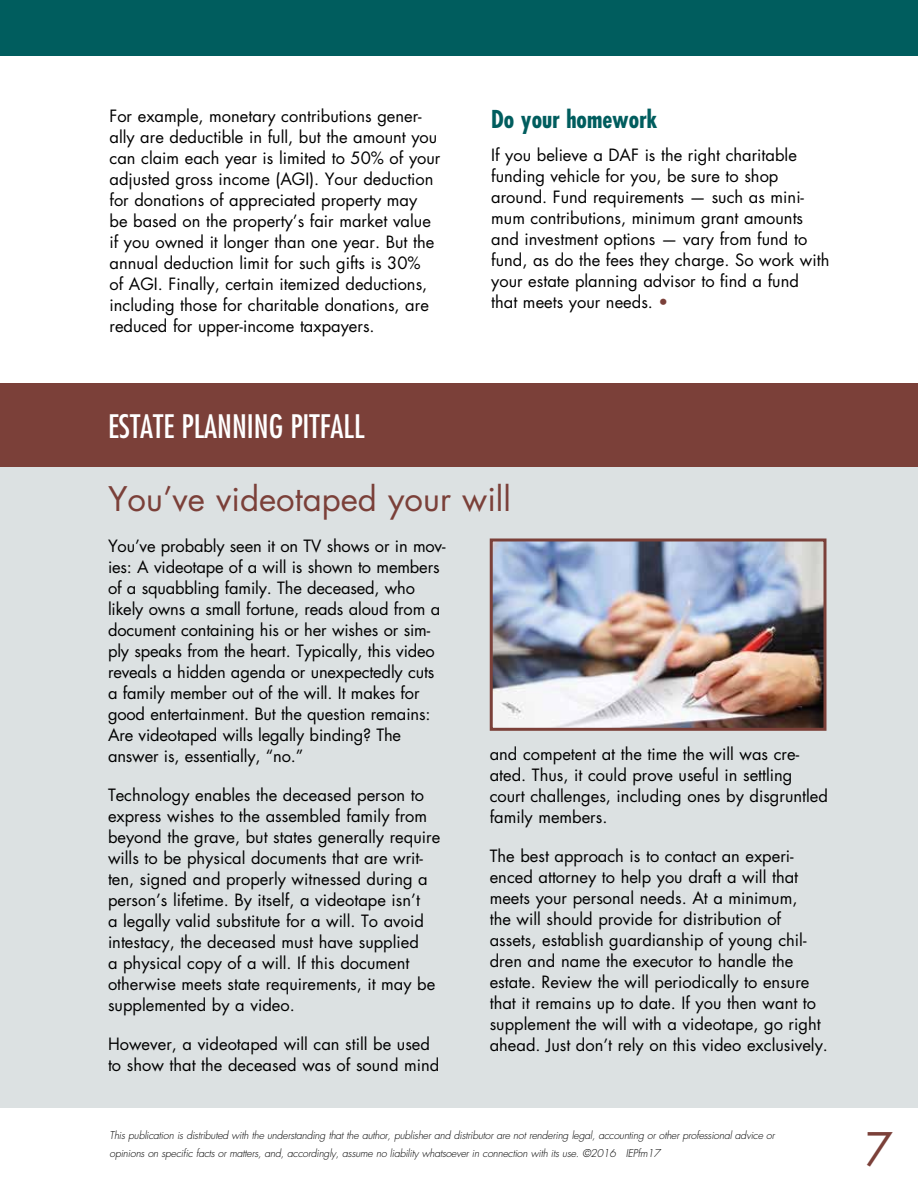
<style>
.page{position:relative;width:918px;height:1188px;background:#fff}
.page>*{position:absolute;margin:0;border:0;box-sizing:border-box;transform-origin:0 0}
.t1{font:45px "Futura Std";color:#7b4039}
.t2{font:33px "Futura Std";color:#7b4039}
.t3{font:condensed 31.5px "Futura Std";color:#fff}
.t4{font:700 condensed 24px "Futura Std";color:#005d5e}
.t5{font:16.5px/21px "Futura Std";color:#000}
.t6{font:italic 300 10.5px/18px "Futura Std";letter-spacing:-.02em;color:#000}
.s1{color:#7b4039}
</style>
<div class="page">
<div style="left:0;top:394px;width:918px;height:714px;background:#dce1e2"></div>
<div style="left:0;top:383px;width:918px;height:84px;background:#7b4039"></div>
<div style="left:0;top:0;width:918px;height:55px;background:#005d5e"></div>
<img style="left:494px;top:542px;width:328px;height:185px">
<div style="left:490px;top:538px;width:336px;height:193px;border:3px solid #7b4039"></div>
<p class="t5" style="left:110px;top:105px;width:333px">For example, monetary contributions gener&shy;ally are deductible in full, but the amount you can claim each year is limited to 50% of your adjusted gross income (AGI). Your deduction for donations of appreciated property may<br>be based on the property’s fair market value if you owned it longer than one year. But the annual deduction limit for such gifts is 30%<br>of AGI. Finally, certain itemized deductions, including those for charitable donations, are reduced for upper-income taxpayers.</p>
<h3 class="t4" style="left:491px;top:104px;width:168px">Do your homework</h3>
<p class="t5" style="left:491px;top:144px;width:340px">If you believe a DAF is the right charitable funding vehicle for you, be sure to shop around. Fund requirements — such as mini&shy;mum contributions, minimum grant amounts and investment options — vary from fund to fund, as do the fees they charge. So work with your estate planning advisor to find a fund<br>that meets your needs. <span class="s1">•</span></p>
<h3 class="t3" style="left:108px;top:407px;width:258px">ESTATE PLANNING PITFALL</h3>
<h2 class="t2" style="left:108px;top:478px;width:404px">You’ve videotaped your will</h2>
<p class="t5" style="left:108px;top:536px;width:339px">You’ve probably seen it on TV shows or in mov&shy;ies: A videotape of a will is shown to members of a squabbling family. The deceased, who likely owns a small fortune, reads aloud from a document containing his or her wishes or sim&shy;ply speaks from the heart. Typically, this video reveals a hidden agenda or unexpectedly cuts a family member out of the will. It makes for good entertainment. But the question remains:<br>Are videotaped wills legally binding? The answer is, essentially, “no.”</p>
<p class="t5" style="left:108px;top:785px;width:334px">Technology enables the deceased person to express wishes to the assembled family from beyond the grave, but states generally require wills to be physical documents that are writ&shy;ten, signed and properly witnessed during a person’s lifetime. By itself, a videotape isn’t<br>a legally valid substitute for a will. To avoid intestacy, the deceased must have supplied<br>a physical copy of a will. If this document otherwise meets state requirements, it may be supplemented by a video.</p>
<p class="t5" style="left:108px;top:1034px;width:333px">H owever, a videotaped will can still be used to show that the deceased was of sound mind</p>
<p class="t5" style="left:490px;top:743px;width:340px">and competent at the time the will was cre&shy;ated. Thus, it could prove useful in settling court challenges, including ones by disgruntled family members.</p>
<p class="t5" style="left:490px;top:845px;width:340px">The best approach is to contact an experi&shy;enced attorney to help you draft a will that meets your personal needs. At a minimum,<br>the will should provide for distribution of assets, establish guardianship of young chil&shy;dren and name the executor to handle the estate. Review the will periodically to ensure that it remains up to date. If you then want to supplement the will with a videotape, go right ahead. Just don’t rely on this video exclusively.</p>
<p class="t6" style="left:110px;top:1126px;width:667px">This publication is distributed with the understanding that the author, publisher and distributor are not rendering legal, accounting or other professional advice or opinions on specific facts or matters, and, accordingly, assume no liability whatsoever in connection with its use. ©2016 IEPfm17</p>
<h1 class="t1" style="left:865px;top:1120px;width:29px">7</h1>
</div>
